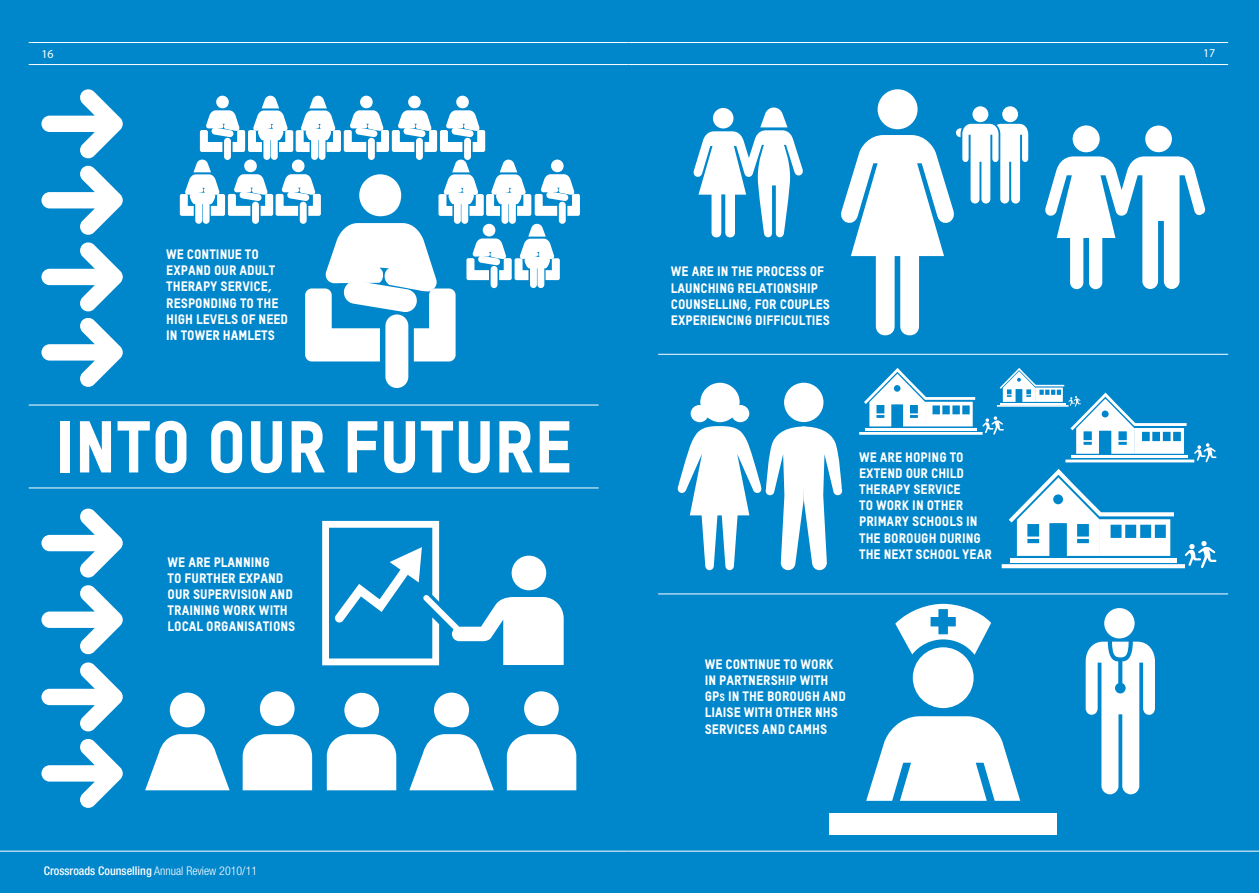
<style>
.page{position:relative;width:1259px;height:893px;background:#0086cb}
.page>*{position:absolute;margin:0;border:0;box-sizing:border-box;transform-origin:0 0}
.t1{font:72px "Oxfam TSTARPRO Headline";color:#fff}
.t2{font:13.5px/16.2px "Oxfam TSTARPRO Headline";color:#fff}
.t3{font:500 condensed 12px "Helvetica Neue";color:#fff}
.t4{font:12px "Myriad Pro";color:#fff}
.t5{font:500 condensed 10.5px "Helvetica Neue";color:#fff}
.s1{font-weight:300}
.s2{font-size:10.5px}
</style>
<div class="page">
<hr style="left:29px;top:64px;width:599px;height:1px;background:#fff">
<hr style="left:29px;top:42px;width:599px;height:1px;background:#fff">
<hr style="left:628px;top:42px;width:600px;height:1px;background:#fff">
<hr style="left:628px;top:64px;width:600px;height:1px;background:#fff">
<hr style="left:0;top:851px;width:628px;height:1px;background:#fff">
<hr style="left:628px;top:851px;width:631px;height:1px;background:#fff">
<hr style="left:29px;top:488px;width:569px;height:1px;background:#fff">
<hr style="left:29px;top:405px;width:569px;height:1px;background:#fff">
<svg style="left:41px;top:508px;width:82px;height:70px"></svg>
<svg style="left:41px;top:585px;width:82px;height:70px"></svg>
<svg style="left:41px;top:662px;width:82px;height:70px"></svg>
<svg style="left:41px;top:739px;width:82px;height:69px"></svg>
<svg style="left:41px;top:89px;width:82px;height:70px"></svg>
<svg style="left:41px;top:165px;width:82px;height:70px"></svg>
<svg style="left:41px;top:242px;width:82px;height:145px"></svg>
<div style="left:877px;top:89px;width:40px;height:40px;background:#fff;border-radius:50%"></div>
<div style="left:1145px;top:126px;width:27px;height:26px;background:#fff;border-radius:50%"></div>
<div style="left:1072px;top:125px;width:27px;height:27px;background:#fff;border-radius:50%"></div>
<svg style="left:1045px;top:156px;width:161px;height:133px"></svg>
<div style="left:1002px;top:106px;width:16px;height:16px;background:#fff;border-radius:50%"></div>
<div style="left:972px;top:106px;width:16px;height:16px;background:#fff;border-radius:50%"></div>
<svg style="left:841px;top:124px;width:187px;height:212px"></svg>
<svg style="left:693px;top:108px;width:110px;height:130px"></svg>
<svg style="left:677px;top:383px;width:166px;height:187px"></svg>
<div style="left:252px;top:202px;width:7px;height:22px;background:#fff;border-radius:3px"></div>
<div style="left:300px;top:202px;width:7px;height:22px;background:#fff;border-radius:3px"></div>
<div style="left:224px;top:138px;width:7px;height:22px;background:#fff;border-radius:3px"></div>
<div style="left:416px;top:138px;width:7px;height:22px;background:#fff;border-radius:3px"></div>
<div style="left:464px;top:138px;width:7px;height:22px;background:#fff;border-radius:3px"></div>
<div style="left:368px;top:138px;width:7px;height:22px;background:#fff;border-radius:3px"></div>
<div style="left:490px;top:266px;width:7px;height:22px;background:#fff;border-radius:3px"></div>
<div style="left:559px;top:202px;width:7px;height:22px;background:#fff;border-radius:3px"></div>
<div style="left:359px;top:174px;width:42px;height:42px;background:#fff;border-radius:50%"></div>
<div style="left:385px;top:314px;width:23px;height:74px;background:#fff;border-radius:11px"></div>
<svg style="left:305px;top:223px;width:150px;height:138px"></svg>
<div style="left:1104px;top:608px;width:30px;height:30px;background:#fff;border-radius:50%"></div>
<svg style="left:1085px;top:642px;width:70px;height:152px"></svg>
<div style="left:912px;top:647px;width:61px;height:61px;background:#fff;border-radius:50%"></div>
<svg style="left:895px;top:604px;width:96px;height:51px"></svg>
<svg style="left:866px;top:716px;width:154px;height:85px"></svg>
<div style="left:829px;top:813px;width:228px;height:22px;background:#fff"></div>
<div style="left:344px;top:693px;width:35px;height:34px;background:#fff;border-radius:50%"></div>
<svg style="left:327px;top:734px;width:69px;height:56px;background:#f0f7fb"></svg>
<div style="left:524px;top:691px;width:35px;height:35px;background:#fff;border-radius:50%"></div>
<svg style="left:507px;top:734px;width:69px;height:56px;background:#f0f7fb"></svg>
<div style="left:434px;top:693px;width:35px;height:34px;background:#fff;border-radius:50%"></div>
<svg style="left:409px;top:734px;width:85px;height:56px"></svg>
<svg style="left:322px;top:521px;width:242px;height:144px"></svg>
<div style="left:260px;top:691px;width:34px;height:35px;background:#fff;border-radius:50%"></div>
<svg style="left:243px;top:734px;width:69px;height:56px;background:#f0f7fb"></svg>
<div style="left:170px;top:693px;width:35px;height:34px;background:#fff;border-radius:50%"></div>
<svg style="left:145px;top:734px;width:85px;height:56px"></svg>
<hr style="left:658px;top:354px;width:570px;height:1px;background:#fff">
<hr style="left:658px;top:594px;width:570px;height:1px;background:#fff">
<div style="left:271px;top:135px;width:7px;height:25px;background:#fff;border-radius:3px"></div>
<div style="left:263px;top:135px;width:7px;height:25px;background:#fff;border-radius:3px"></div>
<div style="left:509px;top:199px;width:7px;height:25px;background:#fff;border-radius:3px"></div>
<div style="left:501px;top:199px;width:7px;height:25px;background:#fff;border-radius:3px"></div>
<div style="left:461px;top:199px;width:7px;height:25px;background:#fff;border-radius:3px"></div>
<div style="left:454px;top:199px;width:7px;height:25px;background:#fff;border-radius:3px"></div>
<svg style="left:438px;top:160px;width:142px;height:56px"></svg>
<div style="left:203px;top:199px;width:7px;height:25px;background:#fff;border-radius:3px"></div>
<div style="left:195px;top:199px;width:7px;height:25px;background:#fff;border-radius:3px"></div>
<svg style="left:180px;top:160px;width:141px;height:56px"></svg>
<div style="left:537px;top:263px;width:7px;height:25px;background:#fff;border-radius:3px"></div>
<div style="left:530px;top:263px;width:7px;height:25px;background:#fff;border-radius:3px"></div>
<svg style="left:466px;top:224px;width:94px;height:56px"></svg>
<div style="left:318px;top:135px;width:7px;height:25px;background:#fff;border-radius:3px"></div>
<div style="left:311px;top:135px;width:7px;height:25px;background:#fff;border-radius:3px"></div>
<svg style="left:200px;top:96px;width:285px;height:56px"></svg>
<svg style="left:1001px;top:469px;width:215px;height:99px"></svg>
<svg style="left:859px;top:368px;width:357px;height:94px"></svg>
<p class="t4" style="left:43px;top:46px;width:13px">16</p>
<p class="t4" style="left:1204px;top:45px;width:13px">17</p>
<p class="t2" style="left:166px;top:246px;width:123px">WE CONTINUE TO<br>EXPAND OUR ADULT<br>THERAPY SERVICE,<br>RESPONDING TO THE<br>HIGH LEVELS OF NEED<br>IN TOWER HAMLETS</p>
<h1 class="t1" style="left:55px;top:402px;width:519px">INTO OUR FUTURE</h1>
<p class="t2" style="left:168px;top:553px;width:129px">WE ARE PLANNING<br>TO FURTHER EXPAND<br>OUR SUPERVISION AND<br>TRAINING WORK WITH<br>LOCAL ORGANISATIONS</p>
<p class="t5" style="left:43px;top:864px;width:188px">Crossroads Counselling <span class="s1">Annual Review 2010/11</span></p>
<p class="t3" style="left:44px;top:864px;width:215px">Crossroads Counselling <span class="s1">Annual Review 2010/11</span></p>
<p class="t2" style="left:671px;top:263px;width:161px">WE ARE IN THE PROCESS OF<br>LAUNCHING RELATIONSHIP<br>COUNSELLING, FOR COUPLES<br>EXPERIENCING DIFFICULTIES</p>
<p class="t2" style="left:859px;top:448px;width:134px">WE ARE HOPING TO<br>EXTEND OUR CHILD<br>THERAPY SERVICE<br>TO WORK IN OTHER<br>PRIMARY SCHOOLS IN<br>THE BOROUGH DURING<br>THE NEXT SCHOOL YEAR</p>
<p class="t2" style="left:705px;top:655px;width:143px">WE CONTINUE TO WORK<br>IN PARTNERSHIP WITH<br>GP<span class="s2">S</span> IN THE BOROUGH AND<br>LIAISE WITH OTHER NHS<br>SERVICES AND CAMHS</p>
</div>
